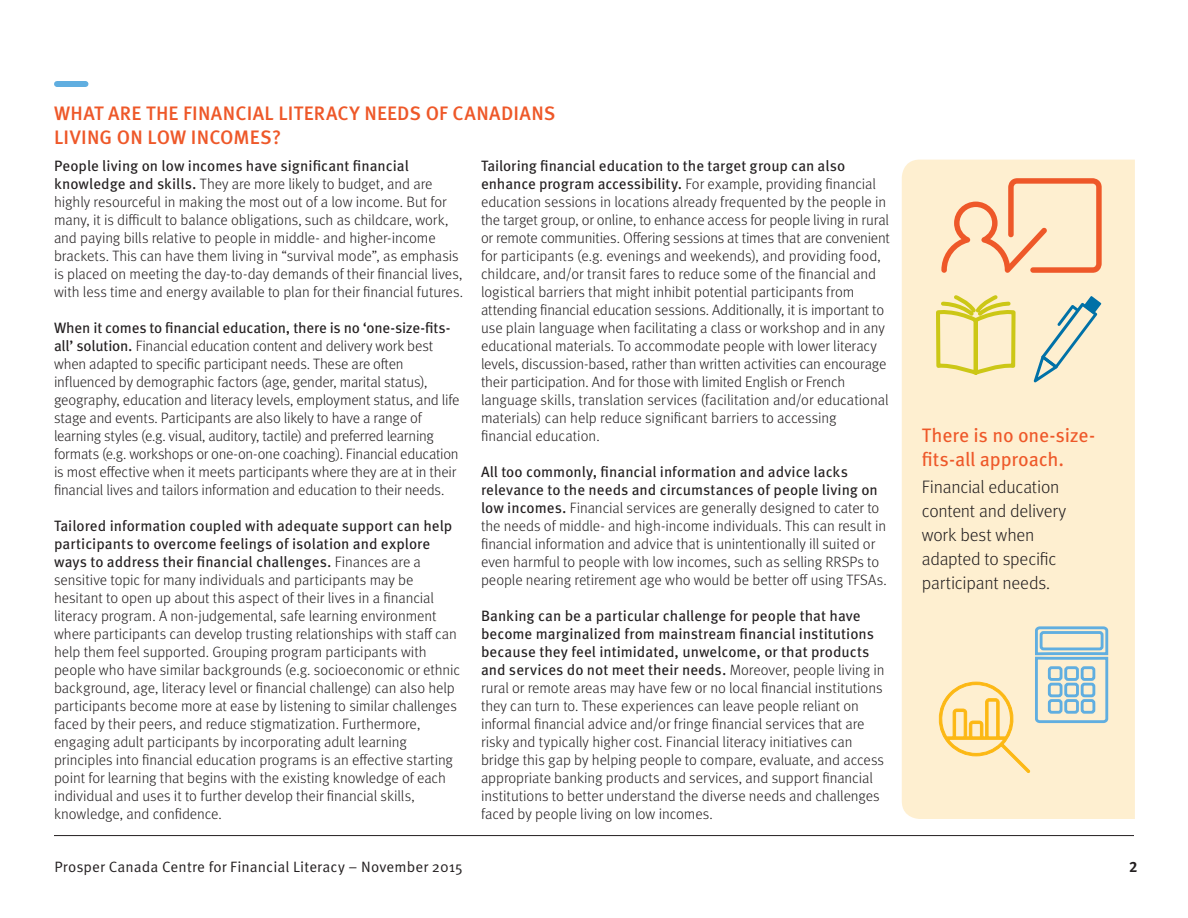
<style>
.page{position:relative;width:1188px;height:918px;background:#fff}
.page>*{position:absolute;margin:0;border:0;box-sizing:border-box;transform-origin:0 0}
.Body{font:500 19.5px/24px "Meta Pro";letter-spacing:.01em;color:#ee5829}
.Body-2{font:19.5px/23.4px "Meta Pro";letter-spacing:-.01em;color:#ee5829}
.Body-3{font:300 18px/24px "Meta Pro";letter-spacing:-.015em;color:#231f20}
.Body-4{font:300 15px/18px "Meta Pro";letter-spacing:-.005em;color:#231f20}
.t1{font:15px "Meta Pro Norm";letter-spacing:.01em;color:#231f20}
.t2{font:700 15px "Meta Pro";color:#231f20}
.s1{font-weight:400}
</style>
<div class="page">
<hr style="left:54px;top:835px;width:1080px;height:1px;background:#231f20">
<div style="left:902px;top:160px;width:233px;height:659px;background:#feefd0"></div>
<div style="left:57px;top:81px;width:29px;height:6px;background:#60aee0"></div>
<svg style="left:941px;top:178px;width:161px;height:95px;background:#fad2b0"></svg>
<svg style="left:934px;top:293px;width:84px;height:84px;background:#f1e5a1"></svg>
<svg style="left:1034px;top:296px;width:67px;height:87px;background:#d9dcc9"></svg>
<svg style="left:935px;top:625px;width:175px;height:148px;background:#ece4c5"></svg>
<p class="Body" style="left:54px;top:100px;width:503px">WHAT ARE THE FINANCIAL LITERACY NEEDS OF CANADIANS<br>LIVING ON LOW INCOMES?</p>
<p class="Body-4" style="left:54px;top:156px;width:410px"><span class="s1">People living on low incomes have significant financial knowledge and skills.</span> They are more likely to budget, and are highly resourceful in making the most out of a low income. But for many, it is difficult to balance obligations, such as childcare, work, and paying bills relative to people in middle- and higher-income brackets. This can have them living in “survival mode”, as emphasis is placed on meeting the day-to-day demands of their financial lives, with less time and energy available to plan for their financial futures.</p>
<p class="Body-4" style="left:54px;top:318px;width:407px"><span class="s1">When it comes to financial education, there is no ‘one-size-fits&shy;all’ solution.</span> Financial education content and delivery work best when adapted to specific participant needs. These are often influenced by demographic factors (age, gender, marital status), geography, education and literacy levels, employment status, and life stage and events. Participants are also likely to have a range of learning styles (e.g. visual, auditory, tactile) and preferred learning formats (e.g. workshops or one-on-one coaching). Financial education is most effective when it meets participants where they are at in their financial lives and tailors information and education to their needs.</p>
<p class="Body-4" style="left:54px;top:516px;width:408px"><span class="s1">Tailored information coupled with adequate support can help participants to overcome feelings of isolation and explore ways to address their financial challenges.</span> Finances are a sensitive topic for many individuals and participants may be hesitant to open up about this aspect of their lives in a financial literacy program. A non-judgemental, safe learning environment where participants can develop trusting relationships with staff can help them feel supported. Grouping program participants with people who have similar backgrounds (e.g. socioeconomic or ethnic background, age, literacy level or financial challenge) can also help participants become more at ease by listening to similar challenges faced by their peers, and reduce stigmatization. Furthermore, engaging adult participants by incorporating adult learning principles into financial education programs is an effective starting point for learning that begins with the existing knowledge of each individual and uses it to further develop their financial skills, knowledge, and confidence.</p>
<p class="Body-4" style="left:481px;top:156px;width:410px"><span class="s1">Tailoring financial education to the target group can also enhance program accessibility.</span> For example, providing financial education sessions in locations already frequented by the people in the target group, or online, to enhance access for people living in rural or remote communities. Offering sessions at times that are convenient for participants (e.g. evenings and weekends), and providing food, childcare, and/or transit fares to reduce some of the financial and logistical barriers that might inhibit potential participants from attending financial education sessions. Additionally, it is important to use plain language when facilitating a class or workshop and in any educational materials. To accommodate people with lower literacy levels, discussion-based, rather than written activities can encourage their participation. And for those with limited English or French language skills, translation services (facilitation and/or educational materials) can help reduce significant barriers to accessing financial education.</p>
<p class="Body-4" style="left:481px;top:462px;width:407px"><span class="s1">All too commonly, financial information and advice lacks relevance to the needs and circumstances of people living on low incomes.</span> Financial services are generally designed to cater to the needs of middle- and high-income individuals. This can result in financial information and advice that is unintentionally ill suited or even harmful to people with low incomes, such as selling RRSPs to people nearing retirement age who would be better off using TFSAs.</p>
<p class="Body-4" style="left:481px;top:606px;width:405px"><span class="s1">Banking can be a particular challenge for people that have become marginalized from mainstream financial institutions because they feel intimidated, unwelcome, or that products and services do not meet their needs.</span> Moreover, people living in rural or remote areas may have few or no local financial institutions they can turn to. These experiences can leave people reliant on informal financial advice and/or fringe financial services that are risky and typically higher cost. Financial literacy initiatives can bridge this gap by helping people to compare, evaluate, and access appropriate banking products and services, and support financial institutions to better understand the diverse needs and challenges faced by people living on low incomes.</p>
<p class="Body-2" style="left:922px;top:422px;width:175px">There is no one-size&shy;fits-all approach.</p>
<p class="Body-3" style="left:922px;top:474px;width:146px">Financial education content and delivery work best when adapted to specific participant needs.</p>
<p class="t1" style="left:54px;top:855px;width:410px">Prosper Canada Centre for Financial Literacy – November 2015</p>
<p class="t2" style="left:1129px;top:855px;width:10px">2</p>
</div>
